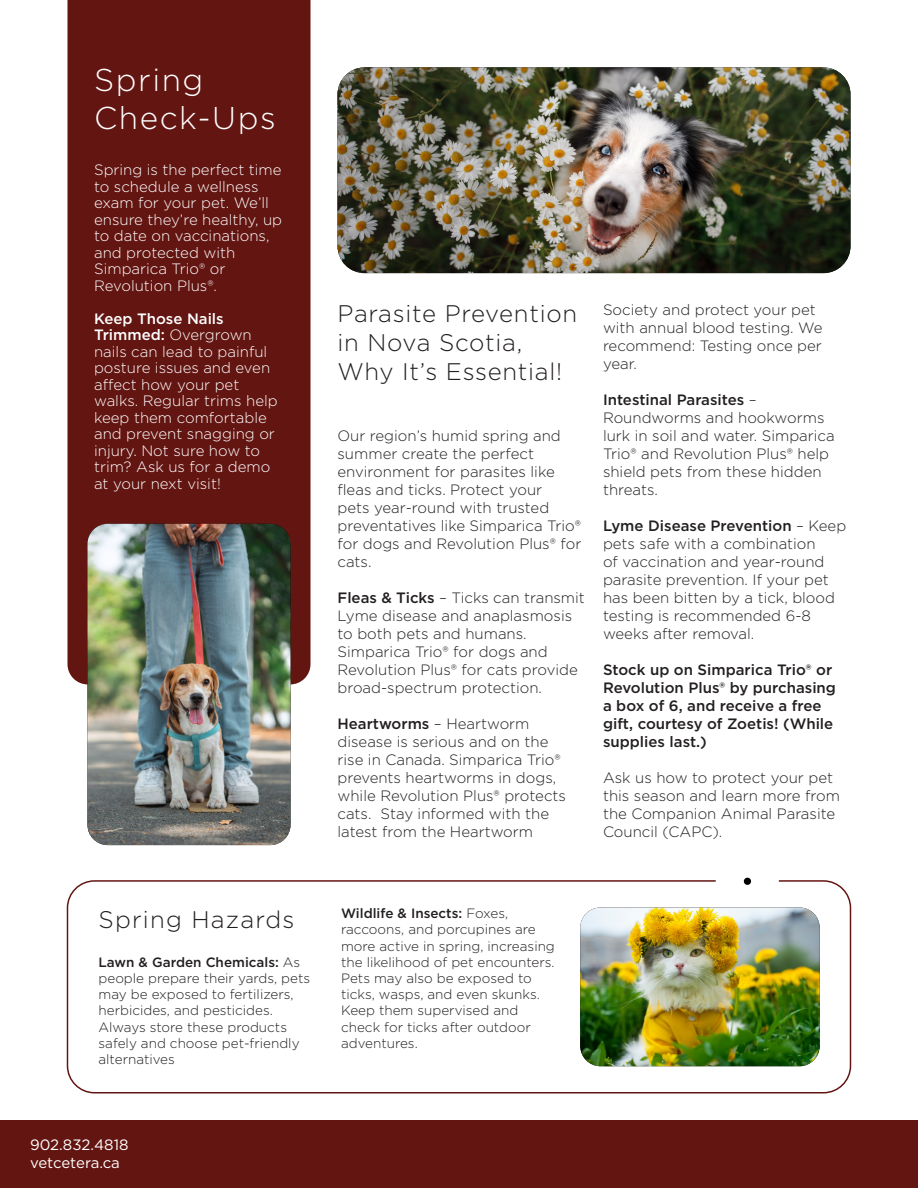
<style>
.page{position:relative;width:918px;height:1188px;background:#fff}
.page>*{position:absolute;margin:0;border:0;box-sizing:border-box;transform-origin:0 0}
.t1{font:300 31.5px/37.8px "Gotham";letter-spacing:.05em;color:#fff}
.t2{font:300 24px/28.8px "Gotham";letter-spacing:.03em;color:#231f20}
.t3{font:300 24px "Gotham";letter-spacing:.05em;color:#231f20}
.t4{font:300 15px/18px "Gotham";color:#231f20}
.t5{font:300 15px/16.5px "Gotham";color:#fff}
.t6{font:500 15px/18px "Gotham";color:#231f20}
.t7{font:15px/18px "Gotham";color:#fff}
.t8{font:300 13.5px/16.2px "Gotham";color:#231f20}
.s1{font-weight:500}
</style>
<div class="page">
<div style="left:0;top:1120px;width:918px;height:68px;background:#631511"></div>
<div style="left:68px;top:0;width:242px;height:684px;background:#631511"></div>
<img style="left:338px;top:67px;width:512px;height:206px">
<img style="left:87px;top:524px;width:204px;height:321px">
<img style="left:580px;top:907px;width:240px;height:159px">
<div style="left:744px;top:878px;width:7px;height:7px;background:#000;border-radius:50%"></div>
<div style="left:67px;top:880px;width:784px;height:213px;border:2px solid #631511;border-radius:27px"></div>
<p class="t1" style="left:94px;top:60px;width:183px">Spring<br>Check-Ups</p>
<p class="t5" style="left:94px;top:161px;width:190px">Spring is the perfect time to schedule a wellness exam for your pet. We’ll ensure they’re healthy, up to date on vaccinations, and protected with<br>Simparica Trio® or<br>Revolution Plus®.</p>
<p class="t5" style="left:94px;top:310px;width:185px"><span class="s1">Keep Those Nails<br>Trimmed:</span> Overgrown nails can lead to painful posture issues and even affect how your pet walks. Regular trims help keep them comfortable and prevent snagging or injury. Not sure how to trim? Ask us for a demo at your next visit!</p>
<p class="t2" style="left:338px;top:299px;width:241px">Parasite Prevention in Nova Scotia,<br>Why It’s Essential!</p>
<p class="t4" style="left:338px;top:427px;width:245px">Our region’s humid spring and summer create the perfect environment for parasites like fleas and ticks. Protect your<br>pets year-round with trusted preventatives like Simparica Trio® for dogs and Revolution Plus® for cats.</p>
<p class="t4" style="left:338px;top:589px;width:249px"><span class="s1">Fleas &amp; Ticks</span> – Ticks can transmit<br>Lyme disease and anaplasmosis to both pets and humans.<br>Simparica Trio® for dogs and<br>Revolution Plus® for cats provide broad-spectrum protection.</p>
<p class="t4" style="left:338px;top:715px;width:230px"><span class="s1">Heartworms</span> – Heartworm disease is serious and on the rise in Canada. Simparica Trio® prevents heartworms in dogs, while Revolution Plus® protects cats. Stay informed with the latest from the Heartworm</p>
<p class="t4" style="left:603px;top:301px;width:221px">Society and protect your pet with annual blood testing. We recommend: Testing once per year.</p>
<p class="t4" style="left:603px;top:391px;width:233px"><span class="s1">Intestinal Parasites</span> –<br>Roundworms and hookworms lurk in soil and water. Simparica<br>Trio® and Revolution Plus® help shield pets from these hidden threats.</p>
<p class="t4" style="left:603px;top:517px;width:245px"><span class="s1">Lyme Disease Prevention</span> – Keep pets safe with a combination<br>of vaccination and year-round parasite prevention. If your pet has been bitten by a tick, blood testing is recommended 6-8 weeks after removal.</p>
<p class="t6" style="left:603px;top:661px;width:235px">Stock up on Simparica Trio® or<br>Revolution Plus® by purchasing a box of 6, and receive a free gift, courtesy of Zoetis! (While supplies last.)</p>
<p class="t4" style="left:603px;top:769px;width:239px">Ask us how to protect your pet this season and learn more from the Companion Animal Parasite<br>Council (CAPC).</p>
<p class="t3" style="left:99px;top:904px;width:197px">Spring Hazards</p>
<p class="t8" style="left:99px;top:954px;width:213px"><span class="s1">Lawn &amp; Garden Chemicals:</span> As people prepare their yards, pets may be exposed to fertilizers, herbicides, and pesticides.<br>Always store these products safely and choose pet-friendly alternatives</p>
<p class="t8" style="left:341px;top:905px;width:215px"><span class="s1">Wildlife &amp; Insects:</span> Foxes, raccoons, and porcupines are more active in spring, increasing the likelihood of pet encounters.<br>Pets may also be exposed to ticks, wasps, and even skunks.<br>Keep them supervised and check for ticks after outdoor adventures.</p>
<p class="t7" style="left:30px;top:1135px;width:100px">902.832.4818 vetcetera.ca</p>
</div>
